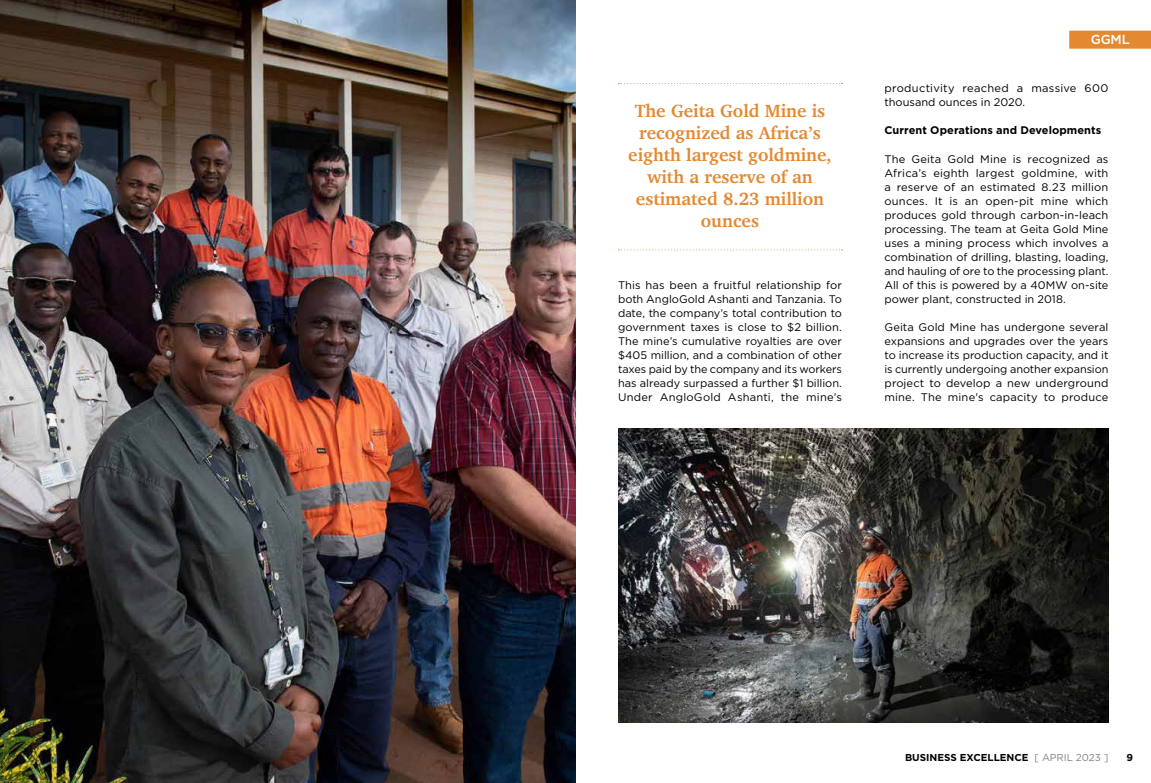
<style>
.page{position:relative;width:1151px;height:783px;background:#fff}
.page>*{position:absolute;margin:0;border:0;box-sizing:border-box;transform-origin:0 0}
.Pullquote{font:700 18px/22px "Charter";color:#e38932;text-align:center}
.Header_folio{font:500 13px "Gotham";color:#fff}
.Body_first_para{font:11px/14px "Gotham";letter-spacing:.005em;color:#000;text-align:justify}
.Body_first_para-2{font:700 11px "Gotham";letter-spacing:.005em;color:#000}
.t1{font:700 10px "Gotham";color:#000}
.s1{font-weight:400;color:#808080}
</style>
<div class="page">
<svg style="left:618px;top:83px;width:224px;height:1px"></svg>
<svg style="left:618px;top:249px;width:224px;height:1px"></svg>
<div style="left:1069px;top:31px;width:82px;height:18px;background:#e38932"></div>
<img style="left:0;top:0;width:575px;height:782px">
<img style="left:618px;top:428px;width:490px;height:294px">
<p class="Pullquote" style="left:628px;top:100px;width:205px">The Geita Gold Mine is recognized as Africa’s eighth largest goldmine, with a reserve of an estimated 8.23 million ounces</p>
<p class="Body_first_para" style="left:618px;top:277px;width:225px">This has been a fruitful relationship for both AngloGold Ashanti and Tanzania. To date, the company’s total contribution to government taxes is close to $2 billion.<br>The mine’s cumulative royalties are over $405 million, and a combination of other taxes paid by the company and its workers has already surpassed a further $1 billion.<br>Under AngloGold Ashanti, the mine’s</p>
<p class="Header_folio" style="left:1091px;top:31px;width:40px">GGML</p>
<p class="Body_first_para" style="left:884px;top:81px;width:225px">productivity reached a massive 600 thousand ounces in 2020.</p>
<p class="Body_first_para-2" style="left:884px;top:123px;width:218px">Current Operations and Developments</p>
<p class="Body_first_para" style="left:884px;top:151px;width:225px">The Geita Gold Mine is recognized as Africa’s eighth largest goldmine, with a reserve of an estimated 8.23 million ounces. It is an open-pit mine which produces gold through carbon-in-leach processing. The team at Geita Gold Mine uses a mining process which involves a combination of drilling, blasting, loading, and hauling of ore to the processing plant.<br>All of this is powered by a 40MW on-site power plant, constructed in 2018.</p>
<p class="Body_first_para" style="left:884px;top:319px;width:225px">Geita Gold Mine has undergone several expansions and upgrades over the years to increase its production capacity, and it is currently undergoing another expansion project to develop a new underground mine. The mine's capacity to produce</p>
<p class="t1" style="left:905px;top:750px;width:205px">BUSINESS EXCELLENCE <span class="s1">[ APRIL 2023 ]</span></p>
<p class="t1" style="left:1126px;top:750px;width:8px">9</p>
</div>
